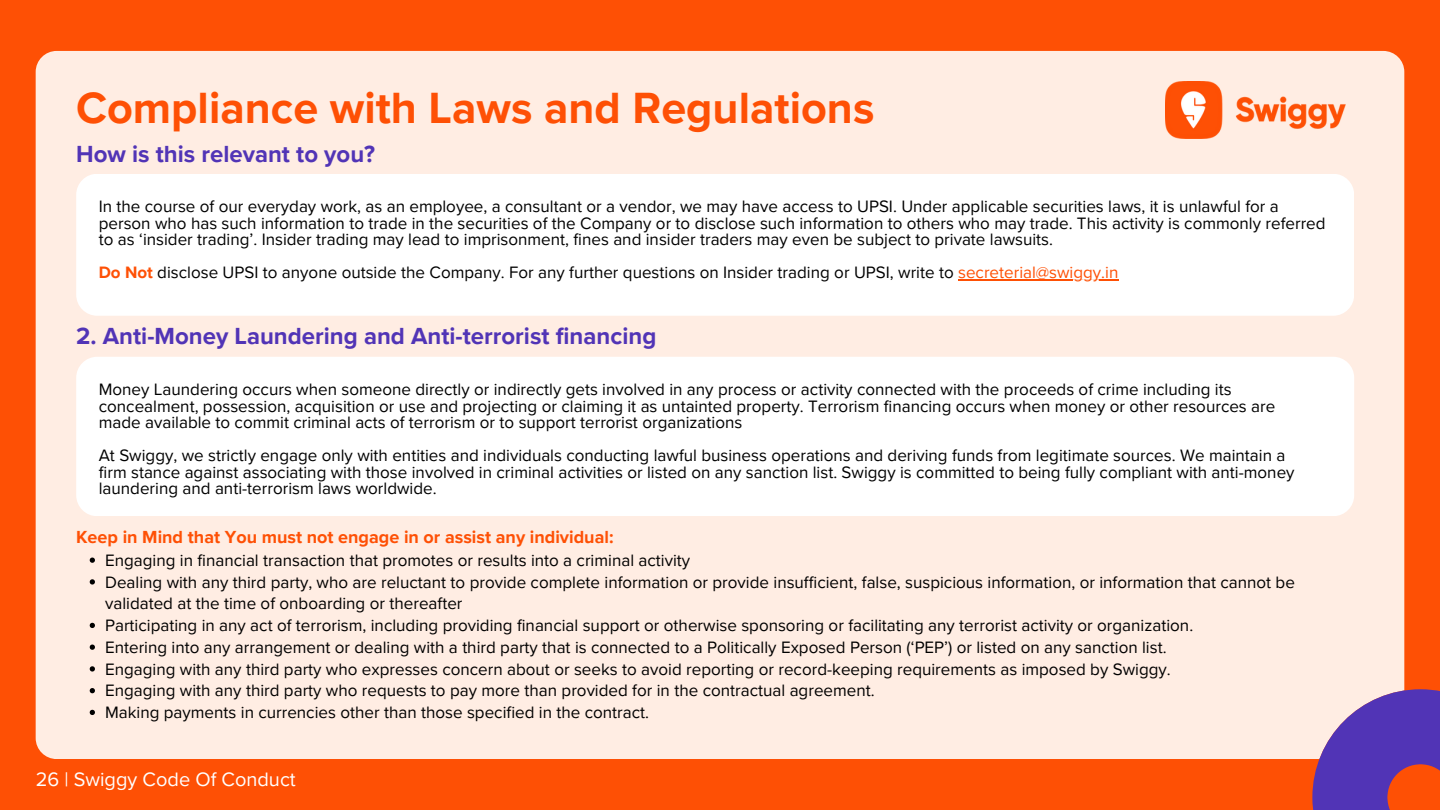
<style>
.page{position:relative;width:1440px;height:810px;background:#fe5005}
.page>*{position:absolute;margin:0;border:0;box-sizing:border-box;transform-origin:0 0}
.t1{font:700 45px "Proxima Nova";color:#fe5005}
.t2{font:700 24px "Proxima Nova";color:#5134b6}
.t3{font:20px "Proxima Nova";color:#fff}
.t4{font:700 18px "Proxima Nova";color:#fe5005}
.t5{font:17px/16.5px "Proxima Nova";color:#000}
.s1{font-weight:700;color:#fe5005}
.s2{color:#fe5005}
</style>
<div class="page">
<div style="left:36px;top:51px;width:1368px;height:708px;background:#ffede3;border-radius:21px"></div>
<div style="left:76px;top:174px;width:1278px;height:142px;background:#fff;border-radius:21px"></div>
<div style="left:76px;top:357px;width:1278px;height:159px;background:#fff;border-radius:21px"></div>
<svg style="left:1312px;top:689px;width:128px;height:121px"></svg>
<hr style="left:958px;top:280px;width:160px;height:1px;background:#fe5005">
<svg style="left:90px;top:558px;width:5px;height:5px"></svg>
<svg style="left:90px;top:579px;width:5px;height:6px"></svg>
<svg style="left:90px;top:623px;width:5px;height:5px"></svg>
<svg style="left:90px;top:645px;width:5px;height:5px"></svg>
<svg style="left:90px;top:666px;width:5px;height:6px"></svg>
<svg style="left:90px;top:688px;width:5px;height:5px"></svg>
<svg style="left:90px;top:710px;width:5px;height:5px"></svg>
<img style="left:1165px;top:81px;width:181px;height:58px">
<p class="t1" style="left:76px;top:82px;width:800px">Compliance with Laws and Regulations</p>
<h1 class="t2" style="left:76px;top:140px;width:300px">How is this relevant to you?</h1>
<p class="t5" style="left:99px;top:199px;width:1228px">In the course of our everyday work, as an employee, a consultant or a vendor, we may have access to UPSI. Under applicable securities laws, it is unlawful for a person who has such information to trade in the securities of the Company or to disclose such information to others who may trade. This activity is commonly referred to as ‘insider trading’. Insider trading may lead to imprisonment, fines and insider traders may even be subject to private lawsuits.</p>
<p class="t5" style="left:99px;top:265px;width:1021px"><span class="s1">Do Not</span> disclose UPSI to anyone outside the Company. For any further questions on Insider trading or UPSI, write to <span class="s2">secreterial@swiggy.in</span></p>
<p class="t2" style="left:76px;top:322px;width:582px">2. Anti-Money Laundering and Anti-terrorist financing</p>
<p class="t5" style="left:99px;top:382px;width:1178px">Money Laundering occurs when someone directly or indirectly gets involved in any process or activity connected with the proceeds of crime including its concealment, possession, acquisition or use and projecting or claiming it as untainted property. Terrorism financing occurs when money or other resources are made available to commit criminal acts of terrorism or to support terrorist organizations</p>
<p class="t5" style="left:99px;top:448px;width:1197px">At Swiggy, we strictly engage only with entities and individuals conducting lawful business operations and deriving funds from legitimate sources. We maintain a firm stance against associating with those involved in criminal activities or listed on any sanction list. Swiggy is committed to being fully compliant with anti-money laundering and anti-terrorism laws worldwide.</p>
<h4 class="t4" style="left:76px;top:527px;width:539px">Keep in Mind that You must not engage in or assist any individual:</h4>
<p class="t5" style="left:105px;top:552px;width:587px">Engaging in financial transaction that promotes or results into a criminal activity</p>
<p class="t5" style="left:105px;top:571px;width:1191px;line-height:21.8px">Dealing with any third party, who are reluctant to provide complete information or provide insufficient, false, suspicious information, or information that cannot be validated at the time of onboarding or thereafter</p>
<p class="t5" style="left:105px;top:618px;width:1090px">Participating in any act of terrorism, including providing financial support or otherwise sponsoring or facilitating any terrorist activity or organization.</p>
<p class="t5" style="left:105px;top:639px;width:1063px">Entering into any arrangement or dealing with a third party that is connected to a Politically Exposed Person (‘PEP’) or listed on any sanction list.</p>
<p class="t5" style="left:105px;top:661px;width:1067px">Engaging with any third party who expresses concern about or seeks to avoid reporting or record-keeping requirements as imposed by Swiggy.</p>
<p class="t5" style="left:105px;top:683px;width:771px">Engaging with any third party who requests to pay more than provided for in the contractual agreement.</p>
<p class="t5" style="left:105px;top:705px;width:546px">Making payments in currencies other than those specified in the contract.</p>
<h2 class="t3" style="left:36px;top:768px;width:262px">26 | Swiggy Code Of Conduct</h2>
</div>
